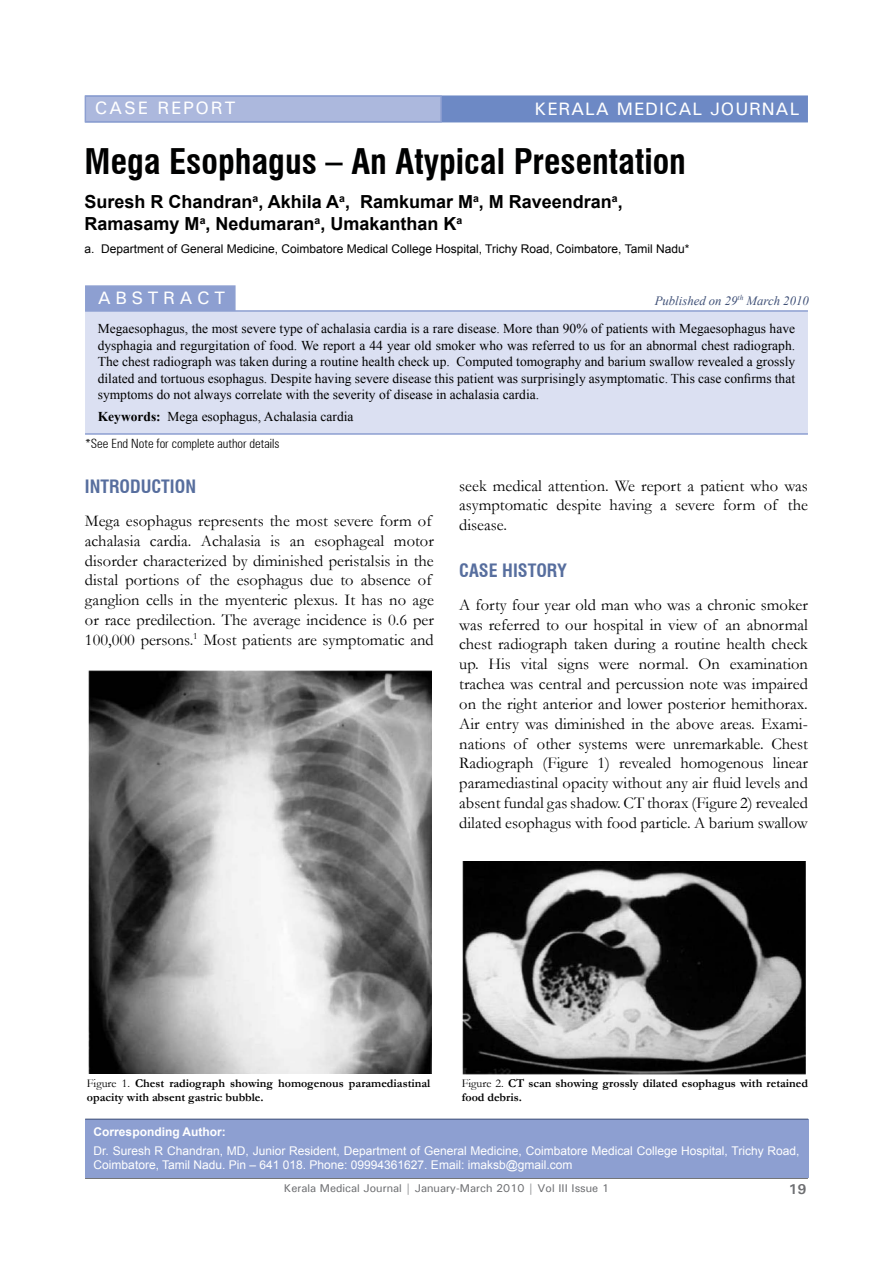
<style>
.page{position:relative;width:893px;height:1263px;background:#fff}
.page>*{position:absolute;margin:0;border:0;box-sizing:border-box;transform-origin:0 0}
.t1{font:700 condensed 34.5px "Swiss 721 BT";color:#000101}
.Title_Name{font:700 18px/21.6px "Arial";color:#000}
.Head_1{font:700 condensed 18px "Swiss 721 BT";color:#576e9e}
.t2{font:500 18px "Univers";letter-spacing:.05em;color:#fff}
.t3{font:500 18px "Univers";letter-spacing:.1em;color:#fff}
.t4{font:500 18px "Univers";letter-spacing:.25em;color:#fff}
.Para_1{font:16.5px/19.8px "Garamond";color:#000;text-align:justify}
.t5{font:700 14.25px "Univers";color:#6d6e71}
.Abstract{font:13.5px/16.5px "Times New Roman";color:#000;text-align:justify}
.t6{font:300 condensed 12.75px "Zurich BT";color:#000}
.t7{font:italic 12.75px "Times New Roman";color:#3f5077}
.Corresponding_Author{font:12px/14.4px "Arial";color:#fff}
.Para_1-2{font:700 12px/14.4px "Garamond";color:#000}
.Title_Name-2{font:12px "Arial";color:#000}
.t8{font:700 12px "Arial";color:#fff}
.t9{font:500 11.25px "Univers";color:#6d6e71}
.s1{font-weight:700}
.s2{font-weight:400}
</style>
<div class="page">
<hr style="left:85px;top:1178px;width:723px;height:1px;background:#58595b">
<div style="left:85px;top:95px;width:723px;height:27px;background:#6d89c5;border:2px solid #6d89c5"></div>
<div style="left:85px;top:95px;width:357px;height:27px;background:#acb8dd;border:2px solid #8d9fd1"></div>
<div style="left:85px;top:1119px;width:723px;height:59px;background:#8d9fd1"></div>
<hr style="left:85px;top:1119px;width:723px;height:1px;background:#3f5077">
<div style="left:85px;top:285px;width:151px;height:26px;background:#8d9fd1;border:2px solid #8d9fd1"></div>
<div style="left:85px;top:312px;width:723px;height:121px;background:#dbe0f2"></div>
<hr style="left:85px;top:310px;width:723px;height:2px;background:#8d9fd1">
<hr style="left:85px;top:433px;width:723px;height:2px;background:#8d9fd1">
<img style="left:88px;top:671px;width:343px;height:402px">
<img style="left:462px;top:861px;width:344px;height:213px">
<p class="t3" style="left:95px;top:97px;width:142px">CASE REPORT</p>
<p class="t2" style="left:534px;top:97px;width:266px">KERALA MEDICAL JOURNAL</p>
<p class="t1" style="left:85px;top:141px;width:603px">Mega Esophagus – An Atypical Presentation</p>
<p class="Title_Name" style="left:85px;top:192px;width:540px">Suresh R Chandran<sup>a</sup>, Akhila A<sup>a</sup>, Ramkumar M<sup>a</sup>, M Raveendran<sup>a</sup>,<br>Ramasamy M<sup>a</sup>, Nedumaran<sup>a</sup>, Umakanthan K<sup>a</sup></p>
<p class="Title_Name-2" style="left:85px;top:241px;width:606px">a. Department of General Medicine, Coimbatore Medical College Hospital, Trichy Road, Coimbatore, Tamil Nadu*</p>
<p class="t4" style="left:98px;top:286px;width:129px">ABSTRACT</p>
<p class="Abstract" style="left:98px;top:320px;width:699px">Megaesophagus, the most severe type of achalasia cardia is a rare disease. More than 90% of patients with Megaesophagus have dysphagia and regurgitation of food. We report a 44 year old smoker who was referred to us for an abnormal chest radiograph.<br>The chest radiograph was taken during a routine health check up. Computed tomography and barium swallow revealed a grossly dilated and tortuous esophagus. Despite having severe disease this patient was surprisingly asymptomatic. This case confirms that symptoms do not always correlate with the severity of disease in achalasia cardia.</p>
<p class="Abstract" style="left:98px;top:408px;width:257px"><span class="s1">Keywords:</span> Mega esophagus, Achalasia cardia</p>
<p class="t6" style="left:85px;top:436px;width:196px">*See End Note for complete author details</p>
<p class="t7" style="left:655px;top:291px;width:156px">Published on 29<sup>th</sup> March 2010</p>
<p class="Head_1" style="left:85px;top:476px;width:113px">INTRODUCTION</p>
<p class="Para_1" style="left:85px;top:510px;width:350px;text-align:left">Mega esophagus represents the most severe form of achalasia cardia. Achalasia is an esophageal motor disorder characterized by diminished peristalsis in the distal portions of the esophagus due to absence of ganglion cells in the myenteric plexus. It has no age or race predilection. The average incidence is 0.6 per 100,000 persons.<sup>1</sup> Most patients are symptomatic and</p>
<p class="Para_1" style="left:459px;top:475px;width:350px">seek medical attention. We report a patient who was asymptomatic despite having a severe form of the disease.</p>
<p class="Head_1" style="left:459px;top:560px;width:109px">CASE HISTORY</p>
<p class="Para_1" style="left:459px;top:594px;width:350px">A forty four year old man who was a chronic smoker was referred to our hospital in view of an abnormal chest radiograph taken during a routine health check up. His vital signs were normal. On examination trachea was central and percussion note was impaired on the right anterior and lower posterior hemithorax.<br>Air entry was diminished in the above areas. Exami&shy;nations of other systems were unremarkable. Chest Radiograph (Figure 1) revealed homogenous linear paramediastinal opacity without any air fluid levels and absent fundal gas shadow. CT thorax (Figure 2) revealed dilated esophagus with food particle. A barium swallow</p>
<p class="Para_1-2" style="left:87px;top:1075px;width:345px"><span class="s2">Figure 1.</span> Chest radiograph showing homogenous paramediastinal opacity with absent gastric bubble.</p>
<p class="Para_1-2" style="left:462px;top:1076px;width:348px"><span class="s2">Figure 2.</span> CT scan showing grossly dilated esophagus with retained food debris.</p>
<p class="t8" style="left:94px;top:1124px;width:134px">Corresponding Author:</p>
<p class="Corresponding_Author" style="left:94px;top:1144px;width:707px">Dr. Suresh R Chandran, MD, Junior Resident, Department of General Medicine, Coimbatore Medical College Hospital, Trichy Road,<br>Coimbatore, Tamil Nadu. Pin – 641 018. Phone: 09994361627. Email: imaksb@gmail.com</p>
<p class="t9" style="left:284px;top:1181px;width:327px">Kerala Medical Journal | January-March 2010 | Vol III Issue 1</p>
<p class="t5" style="left:789px;top:1180px;width:19px">19</p>
</div>
